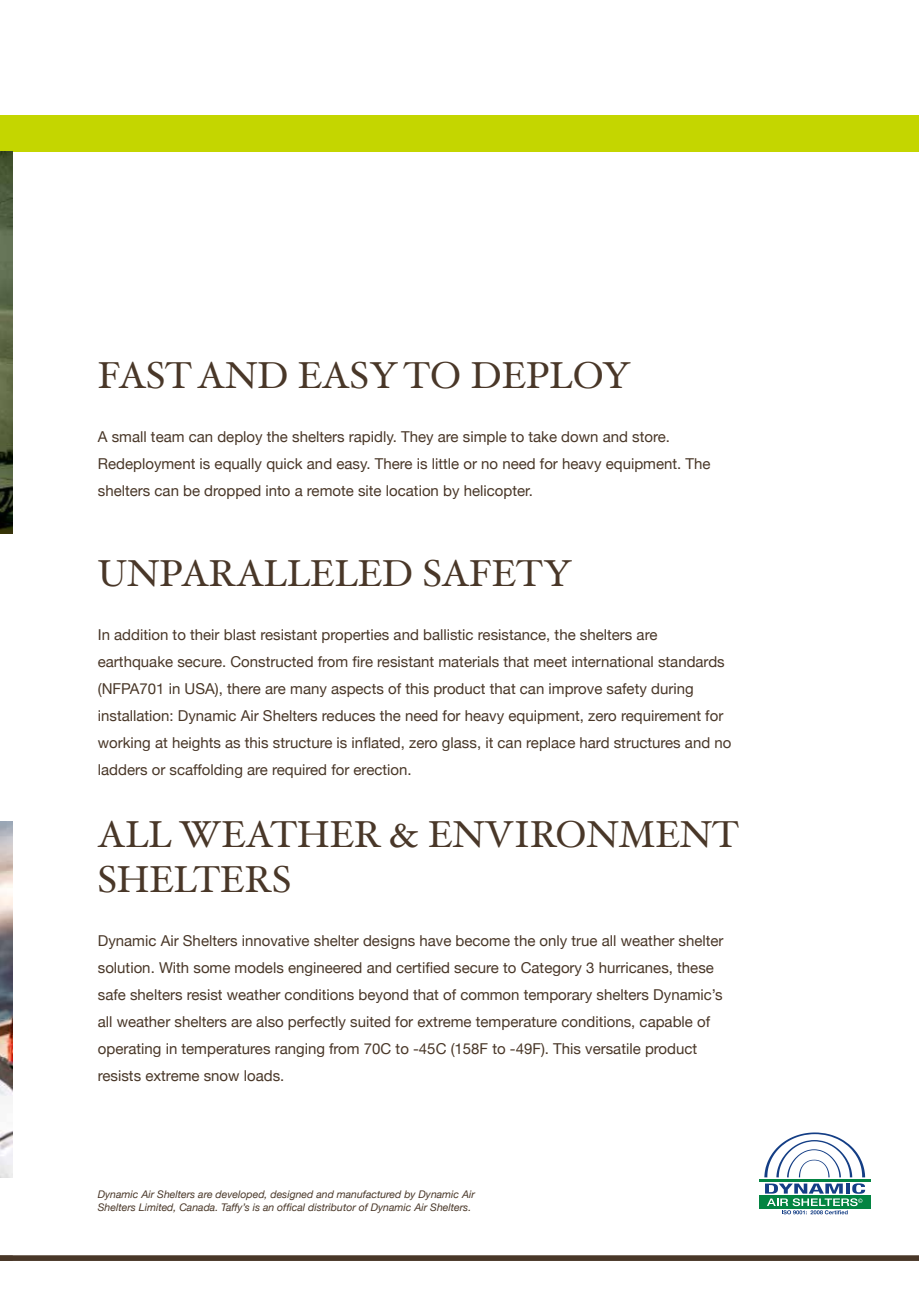
<style>
.page{position:relative;width:919px;height:1289px;background:#fff}
.page>*{position:absolute;margin:0;border:0;box-sizing:border-box;transform-origin:0 0}
.t1{font:37.5px/45px "Hoefler Text";color:#493728}
.t2{font:15px/27px "Helvetica Neue";color:#493728}
.t3{font:italic 10.5px/12.6px "Helvetica Neue";color:#493728}
</style>
<div class="page">
<div style="left:0;top:1255px;width:918px;height:5px;background:#493728"></div>
<div style="left:0;top:115px;width:13px;height:36px;background:#c4d600"></div>
<div style="left:13px;top:115px;width:905px;height:36px;background:#c4d600"></div>
<img style="left:0;top:151px;width:13px;height:383px">
<img style="left:0;top:821px;width:13px;height:356px">
<div style="left:758px;top:1195px;width:112px;height:13px;background:#038442"></div>
<svg style="left:765px;top:1183px;width:100px;height:31px"></svg>
<hr style="left:758px;top:1179px;width:112px;height:2px;background:#038442">
<svg style="left:764px;top:1132px;width:101px;height:45px"></svg>
<h1 class="t1" style="left:98px;top:352px;width:534px">FAST AND EASY TO DEPLOY</h1>
<p class="t2" style="left:98px;top:423px;width:614px">A small team can deploy the shelters rapidly. They are simple to take down and store.<br>Redeployment is equally quick and easy. There is little or no need for heavy equipment. The shelters can be dropped into a remote site location by helicopter.</p>
<h1 class="t1" style="left:98px;top:550px;width:476px">UNPARALLELED SAFETY</h1>
<p class="t2" style="left:98px;top:621px;width:635px">In addition to their blast resistant properties and ballistic resistance, the shelters are earthquake secure. Constructed from fire resistant materials that meet international standards (NFPA701 in USA), there are many aspects of this product that can improve safety during installation: Dynamic Air Shelters reduces the need for heavy equipment, zero requirement for working at heights as this structure is inflated, zero glass, it can replace hard structures and no ladders or scaffolding are required for erection.</p>
<h1 class="t1" style="left:98px;top:811px;width:642px">ALL WEATHER &amp; ENVIRONMENT<br>SHELTERS</h1>
<p class="t2" style="left:98px;top:927px;width:627px">Dynamic Air Shelters innovative shelter designs have become the only true all weather shelter solution. With some models engineered and certified secure to Category 3 hurricanes, these safe shelters resist weather conditions beyond that of common temporary shelters Dynamic’s all weather shelters are also perfectly suited for extreme temperature conditions, capable of operating in temperatures ranging from 70C to -45C (158F to -49F). This versatile product resists extreme snow loads.</p>
<p class="t3" style="left:98px;top:1187px;width:378px">Dynamic Air Shelters are developed, designed and manufactured by Dynamic Air<br>Shelters Limited, Canada. Taffy’s is an offical distributor of Dynamic Air Shelters.</p>
</div>
